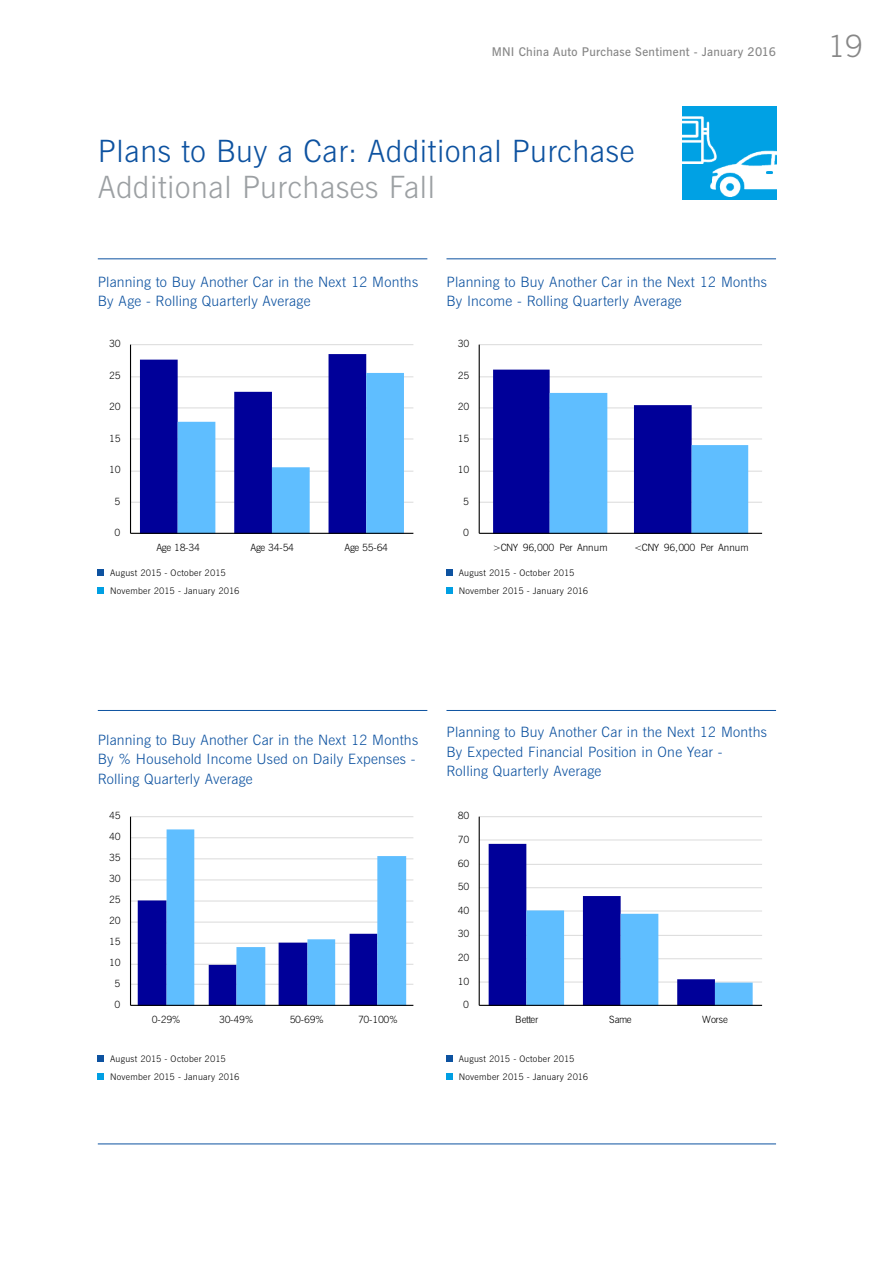
<style>
.page{position:relative;width:893px;height:1263px;background:#fff}
.page>*{position:absolute;margin:0;border:0;box-sizing:border-box;transform-origin:0 0}
.t1{font:30.75px "News Gothic Lt BT";letter-spacing:.02em;color:#0d52a0}
.t2{font:30.75px "News Gothic Lt BT";letter-spacing:.02em;color:#9ca0a3}
.t3{font:30.75px "News Gothic Lt BT";color:#878787}
.t4{font:14.25px/19.5px "News Gothic Lt BT";letter-spacing:.015em;color:#0d52a0}
.t5{font:12px "News Gothic Dm BT";letter-spacing:.02em;color:#878787}
.t6{font:10.05px "News Gothic Lt BT";letter-spacing:-.04em;color:#000}
.t7{font:9px/18px "News Gothic Lt BT";letter-spacing:.025em;color:#000}
</style>
<div class="page">
<img style="left:682px;top:106px;width:94px;height:94px">
<hr style="left:98px;top:259px;width:329px;height:1px;background:#0d52a0">
<hr style="left:131px;top:502px;width:282px;height:1px;background:#dedede">
<hr style="left:131px;top:471px;width:282px;height:1px;background:#dedede">
<hr style="left:131px;top:438px;width:282px;height:1px;background:#dedede">
<hr style="left:131px;top:407px;width:282px;height:1px;background:#dedede">
<hr style="left:131px;top:376px;width:282px;height:1px;background:#dedede">
<hr style="left:131px;top:344px;width:282px;height:1px;background:#dedede">
<svg style="left:140px;top:354px;width:264px;height:179px"></svg>
<hr style="left:130px;top:345px;width:1px;height:188px;background:#000">
<hr style="left:131px;top:533px;width:282px;height:1px;background:#000">
<hr style="left:446px;top:259px;width:330px;height:1px;background:#0d52a0">
<hr style="left:479px;top:502px;width:283px;height:1px;background:#dedede">
<hr style="left:479px;top:471px;width:283px;height:1px;background:#dedede">
<hr style="left:479px;top:438px;width:283px;height:1px;background:#dedede">
<hr style="left:479px;top:407px;width:283px;height:1px;background:#dedede">
<hr style="left:479px;top:376px;width:283px;height:1px;background:#dedede">
<hr style="left:479px;top:344px;width:283px;height:1px;background:#dedede">
<svg style="left:493px;top:370px;width:255px;height:163px"></svg>
<hr style="left:479px;top:345px;width:1px;height:188px;background:#000">
<hr style="left:479px;top:533px;width:283px;height:1px;background:#000">
<hr style="left:98px;top:710px;width:329px;height:1px;background:#0d52a0">
<hr style="left:131px;top:984px;width:282px;height:1px;background:#dedede">
<hr style="left:131px;top:964px;width:282px;height:1px;background:#dedede">
<hr style="left:131px;top:943px;width:282px;height:1px;background:#dedede">
<hr style="left:131px;top:921px;width:282px;height:2px;background:#dedede">
<hr style="left:131px;top:900px;width:282px;height:1px;background:#dedede">
<hr style="left:131px;top:879px;width:282px;height:1px;background:#dedede">
<hr style="left:131px;top:858px;width:282px;height:1px;background:#dedede">
<hr style="left:131px;top:837px;width:282px;height:1px;background:#dedede">
<hr style="left:131px;top:816px;width:282px;height:1px;background:#dedede">
<svg style="left:138px;top:829px;width:268px;height:176px"></svg>
<hr style="left:130px;top:817px;width:1px;height:188px;background:#000">
<hr style="left:131px;top:1005px;width:282px;height:1px;background:#000">
<hr style="left:446px;top:710px;width:330px;height:1px;background:#0d52a0">
<hr style="left:479px;top:981px;width:283px;height:1px;background:#dedede">
<hr style="left:479px;top:958px;width:283px;height:1px;background:#dedede">
<hr style="left:479px;top:935px;width:283px;height:1px;background:#dedede">
<hr style="left:479px;top:910px;width:283px;height:1px;background:#dedede">
<hr style="left:479px;top:887px;width:283px;height:1px;background:#dedede">
<hr style="left:479px;top:864px;width:283px;height:1px;background:#dedede">
<hr style="left:479px;top:839px;width:283px;height:1px;background:#dedede">
<hr style="left:479px;top:816px;width:283px;height:1px;background:#dedede">
<svg style="left:489px;top:844px;width:264px;height:161px"></svg>
<hr style="left:479px;top:817px;width:1px;height:188px;background:#000">
<hr style="left:479px;top:1005px;width:283px;height:1px;background:#000">
<hr style="left:98px;top:1143px;width:678px;height:1px;background:#0d52a0">
<svg style="left:98px;top:570px;width:6px;height:6px"></svg>
<svg style="left:98px;top:588px;width:6px;height:6px"></svg>
<div style="left:446px;top:570px;width:7px;height:6px;background:#0d52a0"></div>
<div style="left:446px;top:588px;width:7px;height:6px;background:#009fe3"></div>
<div style="left:446px;top:1056px;width:7px;height:6px;background:#0d52a0"></div>
<div style="left:446px;top:1074px;width:7px;height:6px;background:#009fe3"></div>
<svg style="left:98px;top:1056px;width:6px;height:6px"></svg>
<svg style="left:98px;top:1074px;width:6px;height:6px"></svg>
<p class="t5" style="left:492px;top:44px;width:286px">MNI China Auto Purchase Sentiment - January 2016</p>
<h1 class="t1" style="left:98px;top:132px;width:538px">Plans to Buy a Car: Additional Purchase</h1>
<h1 class="t2" style="left:98px;top:168px;width:339px">Additional Purchases Fall</h1>
<p class="t4" style="left:98px;top:272px;width:322px">Planning to Buy Another Car in the Next 12 Months<br>By Age - Rolling Quarterly Average</p>
<p class="t4" style="left:446px;top:272px;width:322px">Planning to Buy Another Car in the Next 12 Months<br>By Income - Rolling Quarterly Average</p>
<p class="t6" style="left:109px;top:337px;width:13px">30</p>
<p class="t6" style="left:458px;top:337px;width:13px">30</p>
<p class="t6" style="left:109px;top:369px;width:13px">25</p>
<p class="t6" style="left:458px;top:369px;width:13px">25</p>
<p class="t6" style="left:109px;top:400px;width:13px">20</p>
<p class="t6" style="left:458px;top:400px;width:13px">20</p>
<p class="t6" style="left:109px;top:432px;width:13px">15</p>
<p class="t6" style="left:458px;top:432px;width:13px">15</p>
<p class="t6" style="left:109px;top:463px;width:13px">10</p>
<p class="t6" style="left:458px;top:463px;width:13px">10</p>
<p class="t6" style="left:114px;top:495px;width:7px">5</p>
<p class="t6" style="left:463px;top:495px;width:7px">5</p>
<p class="t6" style="left:114px;top:526px;width:7px">0</p>
<p class="t6" style="left:463px;top:526px;width:7px">0</p>
<p class="t6" style="left:156px;top:540px;width:45px">Age 18-34</p>
<p class="t6" style="left:250px;top:540px;width:45px">Age 34-54</p>
<p class="t6" style="left:345px;top:540px;width:45px">Age 55-64</p>
<p class="t6" style="left:493px;top:540px;width:116px">&gt;CNY 96,000 Per Annum</p>
<p class="t6" style="left:634px;top:540px;width:116px">&lt;CNY 96,000 Per Annum</p>
<p class="t7" style="left:110px;top:564px;width:131px">August 2015 - October 2015<br>November 2015 - January 2016</p>
<p class="t7" style="left:459px;top:564px;width:131px">August 2015 - October 2015<br>November 2015 - January 2016</p>
<p class="t4" style="left:98px;top:730px;width:322px">Planning to Buy Another Car in the Next 12 Months<br>By % Household Income Used on Daily Expenses -<br>Rolling Quarterly Average</p>
<p class="t6" style="left:109px;top:809px;width:13px">45</p>
<p class="t6" style="left:109px;top:830px;width:13px">40</p>
<p class="t6" style="left:109px;top:851px;width:13px">35</p>
<p class="t6" style="left:109px;top:872px;width:13px">30</p>
<p class="t6" style="left:109px;top:893px;width:13px">25</p>
<p class="t6" style="left:109px;top:914px;width:13px">20</p>
<p class="t6" style="left:109px;top:935px;width:13px">15</p>
<p class="t6" style="left:109px;top:956px;width:13px">10</p>
<p class="t6" style="left:114px;top:977px;width:7px">5</p>
<p class="t6" style="left:114px;top:998px;width:7px">0</p>
<p class="t6" style="left:152px;top:1012px;width:30px">0-29%</p>
<p class="t6" style="left:219px;top:1012px;width:36px">30-49%</p>
<p class="t6" style="left:290px;top:1012px;width:36px">50-69%</p>
<p class="t6" style="left:358px;top:1012px;width:41px">70-100%</p>
<p class="t7" style="left:110px;top:1050px;width:131px">August 2015 - October 2015<br>November 2015 - January 2016</p>
<p class="t4" style="left:446px;top:723px;width:322px">Planning to Buy Another Car in the Next 12 Months<br>By Expected Financial Position in One Year -<br>Rolling Quarterly Average</p>
<p class="t6" style="left:458px;top:809px;width:13px">80</p>
<p class="t6" style="left:458px;top:833px;width:13px">70</p>
<p class="t6" style="left:458px;top:857px;width:13px">60</p>
<p class="t6" style="left:458px;top:880px;width:13px">50</p>
<p class="t6" style="left:458px;top:904px;width:13px">40</p>
<p class="t6" style="left:458px;top:927px;width:13px">30</p>
<p class="t6" style="left:458px;top:951px;width:13px">20</p>
<p class="t6" style="left:458px;top:975px;width:13px">10</p>
<p class="t6" style="left:463px;top:998px;width:7px">0</p>
<p class="t6" style="left:515px;top:1012px;width:25px">Better</p>
<p class="t6" style="left:609px;top:1012px;width:24px">Same</p>
<p class="t6" style="left:702px;top:1012px;width:27px">Worse</p>
<p class="t7" style="left:459px;top:1050px;width:131px">August 2015 - October 2015<br>November 2015 - January 2016</p>
<h1 class="t3" style="left:828px;top:26px;width:37px">19</h1>
</div>
